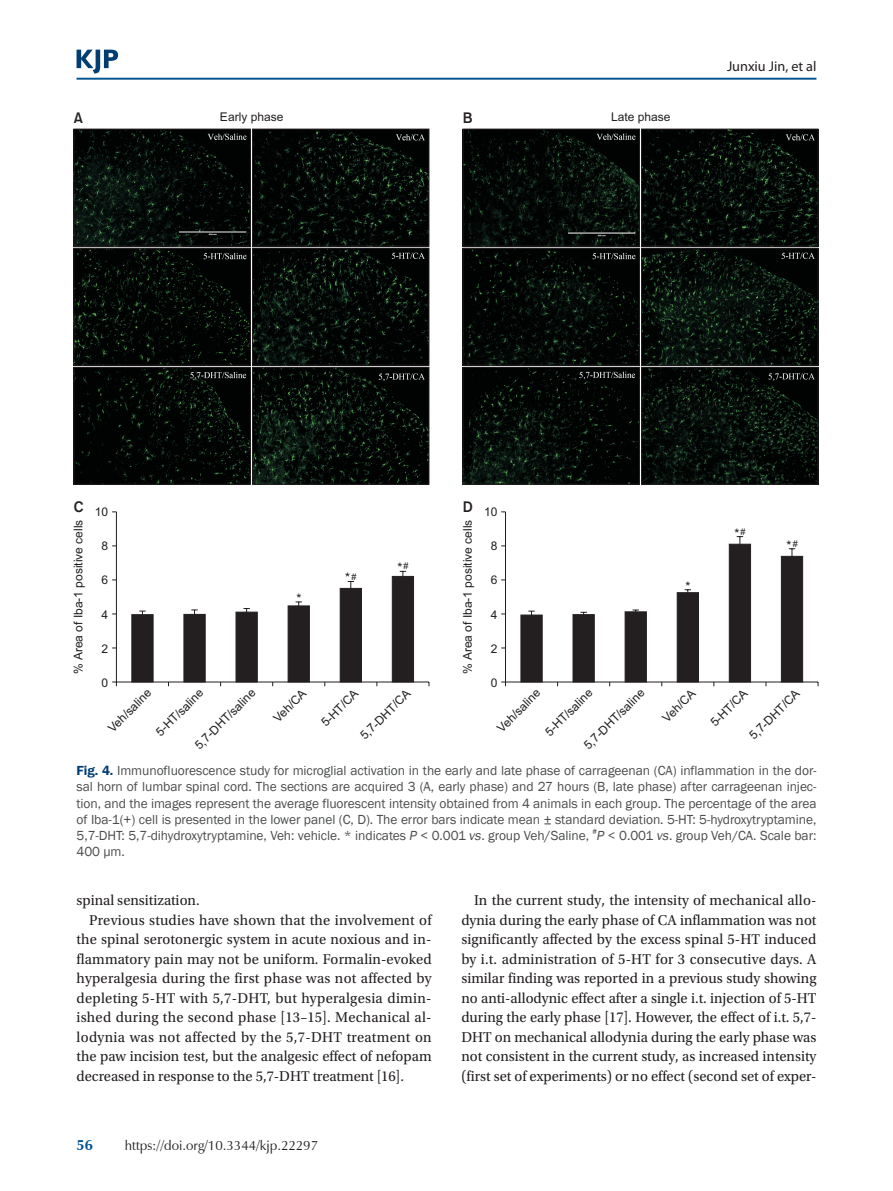
<style>
.page{position:relative;width:893px;height:1191px;background:#fff}
.page>*{position:absolute;margin:0;border:0;box-sizing:border-box;transform-origin:0 0}
.t1{font:15px/19.5px "Utopia Std";letter-spacing:.01em;color:#231f20;text-align:justify}
.t2{font:15px "Gothic 725 BT Bold A";color:#231f20}
.t3{font:700 15px "Zapf Humanist 601 BT";color:#005391}
.t4{font:14.25px "Myriad Pro";color:#231f20}
.t5{font:13.5px/16.2px "Franklin Gothic";letter-spacing:-.005em;color:#4b4c4d;text-align:justify}
.t6{font:13.5px "Zapf Humanist 601 BT";color:#231f20}
.t7{font:12.9px "Arial";color:#231f20}
.t8{font:12px "Arial";color:#231f20}
.t9{font:7.8px "Franklin Gothic";color:#4b4c4d}
.s1{font-weight:600;color:#003d71}
.s2{font-style:italic}
</style>
<div class="page">
<hr style="left:77px;top:78px;width:739px;height:2px;background:#005391">
<svg style="left:77px;top:50px;width:41px;height:23px"></svg>
<svg style="left:73px;top:129px;width:745px;height:356px;background:#131916"></svg>
<svg style="left:501px;top:511px;width:318px;height:176px"></svg>
<svg style="left:528px;top:610px;width:7px;height:4px"></svg>
<div style="left:520px;top:614px;width:23px;height:68px;background:#231f20;border:1px solid #231f20"></div>
<svg style="left:580px;top:612px;width:7px;height:2px"></svg>
<div style="left:573px;top:614px;width:22px;height:68px;background:#231f20;border:1px solid #231f20"></div>
<svg style="left:632px;top:609px;width:7px;height:2px"></svg>
<div style="left:625px;top:611px;width:22px;height:71px;background:#231f20;border:1px solid #231f20"></div>
<svg style="left:685px;top:589px;width:6px;height:3px"></svg>
<div style="left:677px;top:592px;width:22px;height:90px;background:#231f20;border:1px solid #231f20"></div>
<svg style="left:737px;top:536px;width:6px;height:8px"></svg>
<div style="left:729px;top:544px;width:22px;height:138px;background:#231f20;border:1px solid #231f20"></div>
<svg style="left:789px;top:548px;width:6px;height:8px"></svg>
<div style="left:781px;top:556px;width:22px;height:126px;background:#231f20;border:1px solid #231f20"></div>
<svg style="left:112px;top:511px;width:318px;height:176px"></svg>
<svg style="left:139px;top:610px;width:7px;height:4px"></svg>
<div style="left:131px;top:614px;width:23px;height:68px;background:#231f20;border:1px solid #231f20"></div>
<svg style="left:191px;top:609px;width:7px;height:5px"></svg>
<div style="left:183px;top:614px;width:23px;height:68px;background:#231f20;border:1px solid #231f20"></div>
<svg style="left:243px;top:608px;width:7px;height:3px"></svg>
<div style="left:236px;top:611px;width:22px;height:71px;background:#231f20;border:1px solid #231f20"></div>
<svg style="left:296px;top:601px;width:6px;height:4px"></svg>
<div style="left:288px;top:605px;width:22px;height:77px;background:#231f20;border:1px solid #231f20"></div>
<svg style="left:348px;top:581px;width:6px;height:7px"></svg>
<div style="left:340px;top:588px;width:22px;height:94px;background:#231f20;border:1px solid #231f20"></div>
<svg style="left:400px;top:571px;width:6px;height:5px"></svg>
<div style="left:392px;top:576px;width:22px;height:106px;background:#231f20;border:1px solid #231f20"></div>
<p class="t8" style="left:220px;top:112px;width:65px">Early phase</p>
<p class="t8" style="left:611px;top:112px;width:61px">Late phase</p>
<p class="t2" style="left:74px;top:109px;width:11px">A</p>
<p class="t2" style="left:463px;top:109px;width:11px">B</p>
<p class="t4" style="left:727px;top:57px;width:91px">Junxiu Jin, et al</p>
<p class="t2" style="left:74px;top:498px;width:11px">C</p>
<p class="t2" style="left:463px;top:498px;width:12px">D</p>
<p class="t8" style="left:95px;top:507px;width:15px">10</p>
<p class="t8" style="left:102px;top:541px;width:8px">8</p>
<p class="t8" style="left:102px;top:576px;width:8px">6</p>
<p class="t8" style="left:102px;top:610px;width:8px">4</p>
<p class="t8" style="left:102px;top:644px;width:8px">2</p>
<p class="t8" style="left:74px;top:674px;width:156px;rotate:-90deg">% Area of Iba-1 positive cells</p>
<p class="t8" style="left:463px;top:674px;width:156px;rotate:-90deg">% Area of Iba-1 positive cells</p>
<p class="t7" style="left:397px;top:563px;width:13px">*<sup>#</sup></p>
<p class="t7" style="left:345px;top:573px;width:13px">*<sup>#</sup></p>
<p class="t7" style="left:296px;top:593px;width:7px">*</p>
<p class="t8" style="left:484px;top:507px;width:15px">10</p>
<p class="t8" style="left:491px;top:541px;width:8px">8</p>
<p class="t8" style="left:491px;top:576px;width:8px">6</p>
<p class="t8" style="left:491px;top:610px;width:8px">4</p>
<p class="t8" style="left:491px;top:644px;width:8px">2</p>
<p class="t7" style="left:685px;top:581px;width:7px">*</p>
<p class="t7" style="left:734px;top:528px;width:13px">*<sup>#</sup></p>
<p class="t7" style="left:786px;top:540px;width:13px">*<sup>#</sup></p>
<p class="t8" style="left:102px;top:678px;width:8px">0</p>
<p class="t8" style="left:107px;top:726px;width:57px;rotate:-45deg">Veh/saline</p>
<p class="t8" style="left:155px;top:731px;width:63px;rotate:-45deg">5-HT/saline</p>
<p class="t8" style="left:194px;top:744px;width:82px;rotate:-45deg">5,7-DHT/saline</p>
<p class="t8" style="left:272px;top:717px;width:42px;rotate:-45deg">Veh/CA</p>
<p class="t8" style="left:320px;top:721px;width:48px;rotate:-45deg">5-HT/CA</p>
<p class="t8" style="left:359px;top:734px;width:67px;rotate:-45deg">5,7-DHT/CA</p>
<p class="t8" style="left:491px;top:678px;width:8px">0</p>
<p class="t8" style="left:496px;top:726px;width:57px;rotate:-45deg">Veh/saline</p>
<p class="t8" style="left:544px;top:731px;width:63px;rotate:-45deg">5-HT/saline</p>
<p class="t8" style="left:583px;top:744px;width:82px;rotate:-45deg">5,7-DHT/saline</p>
<p class="t8" style="left:661px;top:717px;width:42px;rotate:-45deg">Veh/CA</p>
<p class="t8" style="left:709px;top:721px;width:48px;rotate:-45deg">5-HT/CA</p>
<p class="t8" style="left:748px;top:734px;width:67px;rotate:-45deg">5,7-DHT/CA</p>
<p class="t5" style="left:77px;top:763px;width:742px"><span class="s1">Fig. 4.</span> Immunofluorescence study for microglial activation in the early and late phase of carrageenan (CA) inflammation in the dor&shy;sal horn of lumbar spinal cord. The sections are acquired 3 (A, early phase) and 27 hours (B, late phase) after carrageenan injec&shy;tion, and the images represent the average fluorescent intensity obtained from 4 animals in each group. The percentage of the area of Iba-1(+) cell is presented in the lower panel (C, D). The error bars indicate mean ± standard deviation. 5-HT: 5-hydroxytryptamine, 5,7-DHT: 5,7-dihydroxytryptamine, Veh: vehicle. * indicates <span class="s2">P</span> &lt; 0.001 <span class="s2">vs</span>. group Veh/Saline,</p>
<p class="t9" style="left:592px;top:826px;width:6px">#</p>
<p class="t5" style="left:596px;top:827px;width:222px"><span class="s2">P</span> &lt; 0.001 <span class="s2">vs</span>. group Veh/CA. Scale bar:</p>
<p class="t5" style="left:77px;top:844px;width:50px">400 μm.</p>
<p class="t1" style="left:77px;top:890px;width:125px">spinal sensitization.</p>
<p class="t1" style="left:89px;top:910px;width:344px">Previous studies have shown that the involvement of</p>
<p class="t1" style="left:77px;top:929px;width:357px">the spinal serotonergic system in acute noxious and in-</p>
<p class="t1" style="left:77px;top:949px;width:357px">flammatory pain may not be uniform. Formalin-evoked</p>
<p class="t1" style="left:77px;top:968px;width:357px">hyperalgesia during the first phase was not affected by</p>
<p class="t1" style="left:77px;top:988px;width:357px">depleting 5-HT with 5,7-DHT, but hyperalgesia dimin-</p>
<p class="t1" style="left:77px;top:1007px;width:357px">ished during the second phase [13–15]. Mechanical al-</p>
<p class="t1" style="left:77px;top:1027px;width:357px">lodynia was not affected by the 5,7-DHT treatment on</p>
<p class="t1" style="left:77px;top:1046px;width:357px">the paw incision test, but the analgesic effect of nefopam</p>
<p class="t1" style="left:77px;top:1066px;width:329px">decreased in response to the 5,7-DHT treatment [16].</p>
<p class="t3" style="left:77px;top:1135px;width:18px">56</p>
<p class="t6" style="left:125px;top:1136px;width:195px">https://doi.org/10.3344/kjp.22297</p>
<p class="t1" style="left:461px;top:890px;width:357px;text-indent:13px">In the current study, the intensity of mechanical allo&shy;dynia during the early phase of CA inflammation was not significantly affected by the excess spinal 5-HT induced by i.t. administration of 5-HT for 3 consecutive days. A similar finding was reported in a previous study showing no anti-allodynic effect after a single i.t. injection of 5-HT during the early phase [17]. However, the effect of i.t. 5,7- DHT on mechanical allodynia during the early phase was not consistent in the current study, as increased intensity (first set of experiments) or no effect (second set of exper-</p>
</div>
